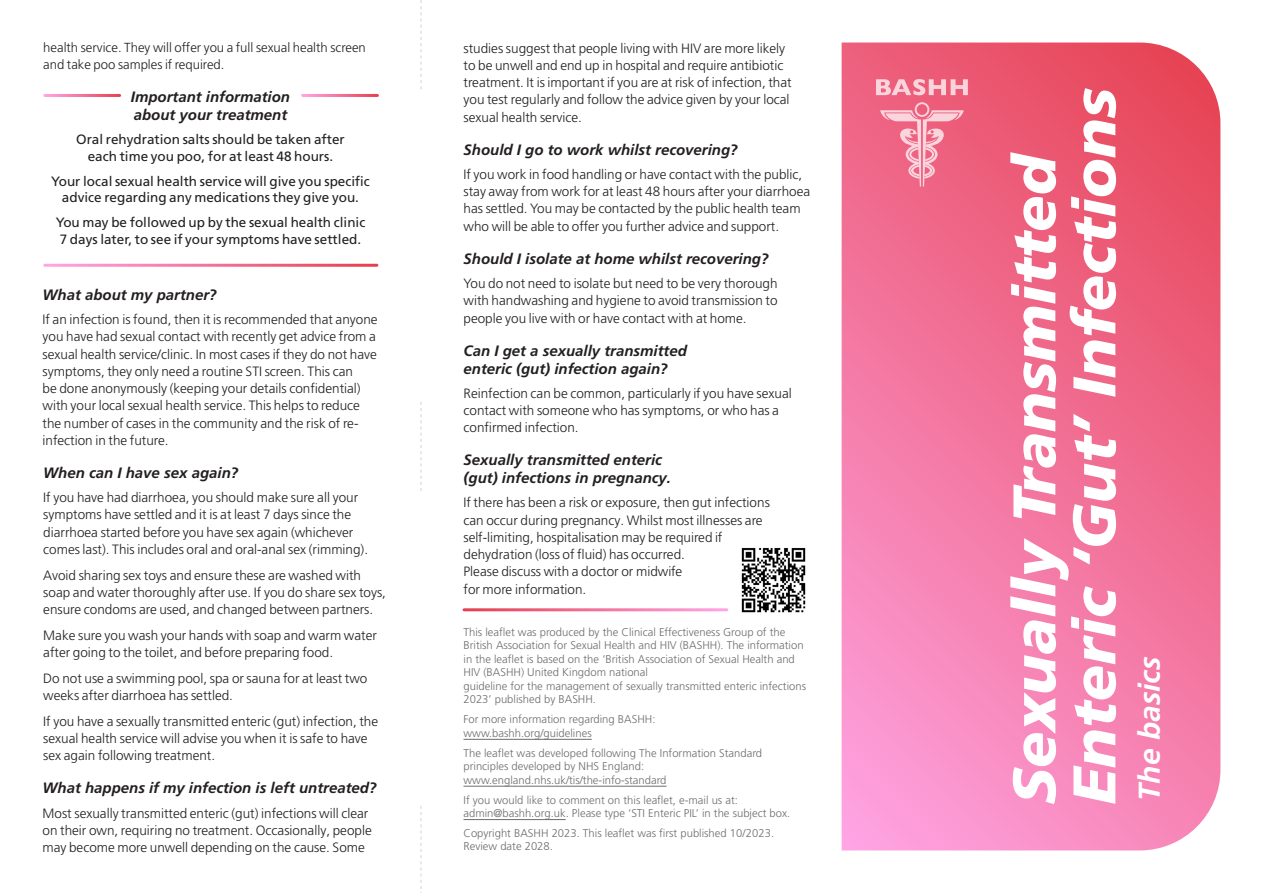
<style>
.page{position:relative;width:1263px;height:893px;background:#fff}
.page>*{position:absolute;margin:0;border:0;box-sizing:border-box;transform-origin:0 0}
.t1{font:italic 900 60px/60px "Frutiger LT Pro";color:#fff}
.t2{font:italic 700 30px "Frutiger LT Pro";color:#fff}
.Sub_title{font:italic 700 15px/18px "Frutiger LT Pro";color:#231f20}
.Body{font:300 13.5px/17.2px "Frutiger LT Pro";color:#231f20}
.Body-2{font:13.5px/16.5px "Frutiger LT Pro";color:#231f20;text-align:center}
.Body-3{font:300 13.2px/16.5px "Frutiger LT Pro";color:#231f20}
.t3{font:300 11.25px/13.5px "Frutiger LT Pro";color:#6c6d70}
</style>
<div class="page">
<svg style="left:842px;top:43px;width:378px;height:807px;background:#f2749b"></svg>
<svg style="left:421px;top:0;width:1px;height:89px"></svg>
<svg style="left:421px;top:806px;width:1px;height:87px"></svg>
<svg style="left:421px;top:402px;width:1px;height:89px"></svg>
<hr style="left:463px;top:739px;width:129px;height:1px;background:#6c6d70">
<hr style="left:463px;top:786px;width:203px;height:1px;background:#6c6d70">
<hr style="left:463px;top:819px;width:103px;height:1px;background:#6c6d70">
<svg style="left:876px;top:79px;width:92px;height:16px"></svg>
<svg style="left:880px;top:102px;width:84px;height:85px;background:#f07d97"></svg>
<img style="left:741px;top:548px;width:65px;height:65px">
<p class="Body-3" style="left:43px;top:40px;width:324px">health service. They will offer you a full sexual health screen and take poo samples if required.</p>
<p class="Body" style="left:463px;top:39px;width:330px">studies suggest that people living with HIV are more likely to be unwell and end up in hospital and require antibiotic treatment. It is important if you are at risk of infection, that you test regularly and follow the advice given by your local sexual health service.</p>
<p class="Sub_title" style="left:131px;top:88px;width:161px">Important information about your treatment</p>
<p class="Body-2" style="left:76px;top:131px;width:270px">Oral rehydration salts should be taken after each time you poo, for at least 48 hours.</p>
<p class="Body-2" style="left:51px;top:173px;width:320px">Your local sexual health service will give you specific advice regarding any medications they give you.</p>
<p class="Body-2" style="left:56px;top:214px;width:311px">You may be followed up by the sexual health clinic<br>7 days later, to see if your symptoms have settled.</p>
<p class="Sub_title" style="left:463px;top:140px;width:276px">Should I go to work whilst recovering?</p>
<p class="Body" style="left:463px;top:166px;width:348px">If you work in food handling or have contact with the public, stay away from work for at least 48 hours after your diarrhoea has settled. You may be contacted by the public health team who will be able to offer you further advice and support.</p>
<p class="Sub_title" style="left:43px;top:286px;width:176px">What about my partner?</p>
<p class="Body" style="left:43px;top:311px;width:337px">If an infection is found, then it is recommended that anyone you have had sexual contact with recently get advice from a sexual health service/clinic. In most cases if they do not have symptoms, they only need a routine STI screen. This can<br>be done anonymously (keeping your details confidential) with your local sexual health service. This helps to reduce the number of cases in the community and the risk of re&shy;infection in the future.</p>
<p class="Sub_title" style="left:463px;top:250px;width:307px">Should I isolate at home whilst recovering?</p>
<p class="Body" style="left:463px;top:275px;width:316px;text-align:justify">You do not need to isolate but need to be very thorough with handwashing and hygiene to avoid transmission to people you live with or have contact with at home.</p>
<p class="Sub_title" style="left:463px;top:341px;width:225px">Can I get a sexually transmitted enteric (gut) infection again?</p>
<p class="Body" style="left:463px;top:384px;width:330px">Reinfection can be common, particularly if you have sexual contact with someone who has symptoms, or who has a confirmed infection.</p>
<p class="Sub_title" style="left:463px;top:451px;width:200px">Sexually transmitted enteric</p>
<p class="Sub_title" style="left:43px;top:464px;width:197px">When can I have sex again?</p>
<p class="Sub_title" style="left:463px;top:469px;width:209px">(gut) infections in pregnancy.</p>
<p class="Body" style="left:43px;top:489px;width:326px">If you have had diarrhoea, you should make sure all your symptoms have settled and it is at least 7 days since the diarrhoea started before you have sex again (whichever comes last). This includes oral and oral-anal sex (rimming).</p>
<p class="Body" style="left:43px;top:566px;width:344px">Avoid sharing sex toys and ensure these are washed with soap and water thoroughly after use. If you do share sex toys, ensure condoms are used, and changed between partners.</p>
<p class="Body" style="left:43px;top:627px;width:335px">Make sure you wash your hands with soap and warm water after going to the toilet, and before preparing food.</p>
<p class="Body" style="left:43px;top:670px;width:326px">Do not use a swimming pool, spa or sauna for at least two weeks after diarrhoea has settled.</p>
<p class="Body" style="left:43px;top:713px;width:336px">If you have a sexually transmitted enteric (gut) infection, the sexual health service will advise you when it is safe to have sex again following treatment.</p>
<p class="Sub_title" style="left:43px;top:779px;width:335px">What happens if my infection is left untreated?</p>
<p class="Body" style="left:43px;top:804px;width:331px">Most sexually transmitted enteric (gut) infections will clear on their own, requiring no treatment. Occasionally, people may become more unwell depending on the cause. Some</p>
<p class="Body" style="left:463px;top:494px;width:308px">If there has been a risk or exposure, then gut infections can occur during pregnancy. Whilst most illnesses are self-limiting, hospitalisation may be required if dehydration (loss of fluid) has occurred.<br>Please discuss with a doctor or midwife<br>for more information.</p>
<p class="t3" style="left:463px;top:625px;width:344px">This leaflet was produced by the Clinical Effectiveness Group of the British Association for Sexual Health and HIV (BASHH). The information in the leaflet is based on the ‘British Association of Sexual Health and HIV (BASHH) United Kingdom national<br>guideline for the management of sexually transmitted enteric infections 2023’ published by BASHH.</p>
<p class="t3" style="left:463px;top:713px;width:193px">For more information regarding BASHH: www.bashh.org/guidelines</p>
<p class="t3" style="left:463px;top:746px;width:300px">The leaflet was developed following The Information Standard principles developed by NHS England: www.england.nhs.uk/tis/the-info-standard</p>
<p class="t3" style="left:463px;top:793px;width:328px">If you would like to comment on this leaflet, e-mail us at: admin@bashh.org.uk. Please type ‘STI Enteric PIL’ in the subject box.</p>
<p class="t3" style="left:463px;top:826px;width:312px">Copyright BASHH 2023. This leaflet was first published 10/2023.<br>Review date 2028.</p>
<p class="t1" style="left:1004px;top:805px;width:718px;rotate:-90deg">Sexually Transmitted<br>Enteric ‘Gut’ Infections</p>
<p class="t2" style="left:1131px;top:800px;width:145px;rotate:-90deg">The basics</p>
</div>
